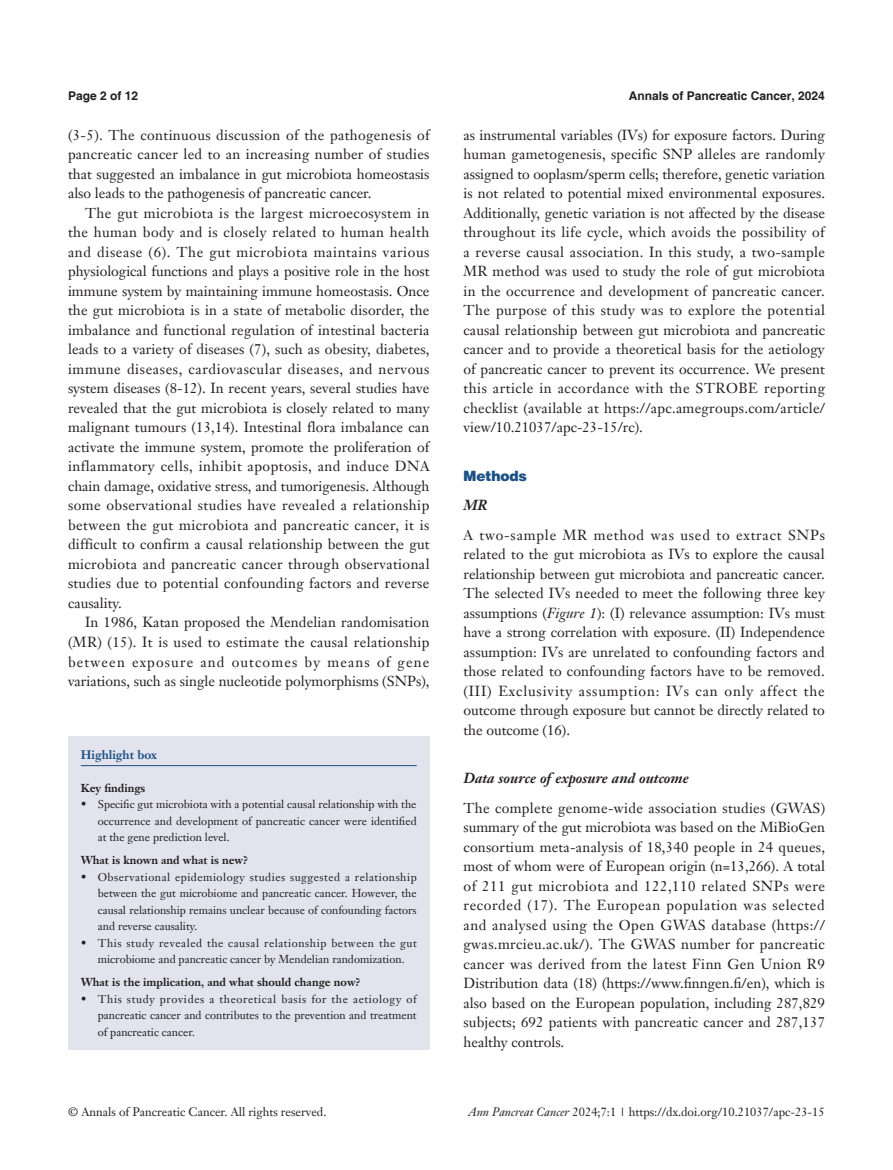
<style>
.page{position:relative;width:893px;height:1170px;background:#fff}
.page>*{position:absolute;margin:0;border:0;box-sizing:border-box;transform-origin:0 0}
.t1{font:14.25px/19.5px "Janson Text LT";color:#231f20;text-align:justify}
.t2{font:italic 700 14.25px "Janson Text LT";color:#231f20}
.t3{font:900 14.25px "Helvetica";color:#1c5085}
.t4{font:12px "Janson Text LT";color:#231f20}
.t5{font:700 12px "Helvetica";color:#231f20}
.t6{font:700 12px "Janson Text LT";color:#1c5085}
.t7{font:11.25px/16.5px "Janson Text LT";color:#231f20;text-align:justify}
.t8{font:700 11.25px "Janson Text LT";color:#231f20}
.s1{font-style:italic}
</style>
<div class="page">
<div style="left:68px;top:736px;width:361px;height:313px;background:#e2e3ec"></div>
<hr style="left:81px;top:765px;width:336px;height:1px;background:#1c5085">
<p class="t5" style="left:68px;top:88px;width:72px">Page 2 of 12</p>
<p class="t5" style="left:629px;top:88px;width:198px">Annals of Pancreatic Cancer, 2024</p>
<p class="t1" style="left:68px;top:125px;width:363px">(3-5). The continuous discussion of the pathogenesis of pancreatic cancer led to an increasing number of studies that suggested an imbalance in gut microbiota homeostasis also leads to the pathogenesis of pancreatic cancer.</p>
<p class="t1" style="left:68px;top:203px;width:363px;text-indent:17px">The gut microbiota is the largest microecosystem in the human body and is closely related to human health and disease (6). The gut microbiota maintains various physiological functions and plays a positive role in the host immune system by maintaining immune homeostasis. Once the gut microbiota is in a state of metabolic disorder, the imbalance and functional regulation of intestinal bacteria leads to a variety of diseases (7), such as obesity, diabetes, immune diseases, cardiovascular diseases, and nervous system diseases (8-12). In recent years, several studies have revealed that the gut microbiota is closely related to many malignant tumours (13,14). Intestinal flora imbalance can activate the immune system, promote the proliferation of inflammatory cells, inhibit apoptosis, and induce DNA chain damage, oxidative stress, and tumorigenesis. Although some observational studies have revealed a relationship between the gut microbiota and pancreatic cancer, it is difficult to confirm a causal relationship between the gut microbiota and pancreatic cancer through observational studies due to potential confounding factors and reverse causality.</p>
<p class="t1" style="left:68px;top:612px;width:363px;text-indent:17px">In 1986, Katan proposed the Mendelian randomisation (MR) (15). It is used to estimate the causal relationship between exposure and outcomes by means of gene variations, such as single nucleotide polymorphisms (SNPs),</p>
<p class="t6" style="left:81px;top:747px;width:78px">Highlight box</p>
<p class="t8" style="left:81px;top:780px;width:66px">Key findings</p>
<p class="t7" style="left:98px;top:795px;width:320px;text-indent:-17px">• Specific gut microbiota with a potential causal relationship with the occurrence and development of pancreatic cancer were identified at the gene prediction level.</p>
<p class="t8" style="left:81px;top:852px;width:169px">What is known and what is new?</p>
<p class="t7" style="left:98px;top:868px;width:320px;text-indent:-17px">• Observational epidemiology studies suggested a relationship between the gut microbiome and pancreatic cancer. However, the causal relationship remains unclear because of confounding factors and reverse causality.</p>
<p class="t7" style="left:81px;top:934px;width:338px;text-align:center">• This study revealed the causal relationship between the gut microbiome and pancreatic cancer by Mendelian randomization.</p>
<p class="t8" style="left:81px;top:974px;width:281px">What is the implication, and what should change now?</p>
<p class="t7" style="left:98px;top:990px;width:320px;text-indent:-17px">• This study provides a theoretical basis for the aetiology of pancreatic cancer and contributes to the prevention and treatment of pancreatic cancer.</p>
<p class="t1" style="left:463px;top:125px;width:363px">as instrumental variables (IVs) for exposure factors. During human gametogenesis, specific SNP alleles are randomly assigned to ooplasm/sperm cells; therefore, genetic variation is not related to potential mixed environmental exposures.<br>Additionally, genetic variation is not affected by the disease throughout its life cycle, which avoids the possibility of a reverse causal association. In this study, a two-sample MR method was used to study the role of gut microbiota in the occurrence and development of pancreatic cancer.<br>The purpose of this study was to explore the potential causal relationship between gut microbiota and pancreatic cancer and to provide a theoretical basis for the aetiology of pancreatic cancer to prevent its occurrence. We present this article in accordance with the STROBE reporting checklist (available at https://apc.amegroups.com/article/ view/10.21037/apc-23-15/rc).</p>
<p class="t3" style="left:463px;top:467px;width:65px">Methods</p>
<p class="t2" style="left:463px;top:496px;width:25px">MR</p>
<p class="t1" style="left:463px;top:524px;width:363px">A two-sample MR method was used to extract SNPs related to the gut microbiota as IVs to explore the causal relationship between gut microbiota and pancreatic cancer.<br>The selected IVs needed to meet the following three key assumptions (<span class="s1">Figure 1</span>): (I) relevance assumption: IVs must have a strong correlation with exposure. (II) Independence assumption: IVs are unrelated to confounding factors and those related to confounding factors have to be removed. (III) Exclusivity assumption: IVs can only affect the outcome through exposure but cannot be directly related to the outcome (16).</p>
<p class="t2" style="left:463px;top:769px;width:227px">Data source of exposure and outcome</p>
<p class="t1" style="left:463px;top:797px;width:363px">The complete genome-wide association studies (GWAS) summary of the gut microbiota was based on the MiBioGen consortium meta-analysis of 18,340 people in 24 queues, most of whom were of European origin (n=13,266). A total of 211 gut microbiota and 122,110 related SNPs were recorded (17). The European population was selected and analysed using the Open GWAS database (https:// gwas.mrcieu.ac.uk/). The GWAS number for pancreatic cancer was derived from the latest Finn Gen Union R9<br>Distribution data (18) (https://www.finngen.fi/en), which is also based on the European population, including 287,829 subjects; 692 patients with pancreatic cancer and 287,137 healthy controls.</p>
<p class="t4" style="left:68px;top:1104px;width:260px">© Annals of Pancreatic Cancer. All rights reserved.</p>
<p class="t4" style="left:468px;top:1104px;width:358px"><span class="s1">Ann Pancreat Cancer</span> 2024;7:1 | https://dx.doi.org/10.21037/apc-23-15</p>
</div>
